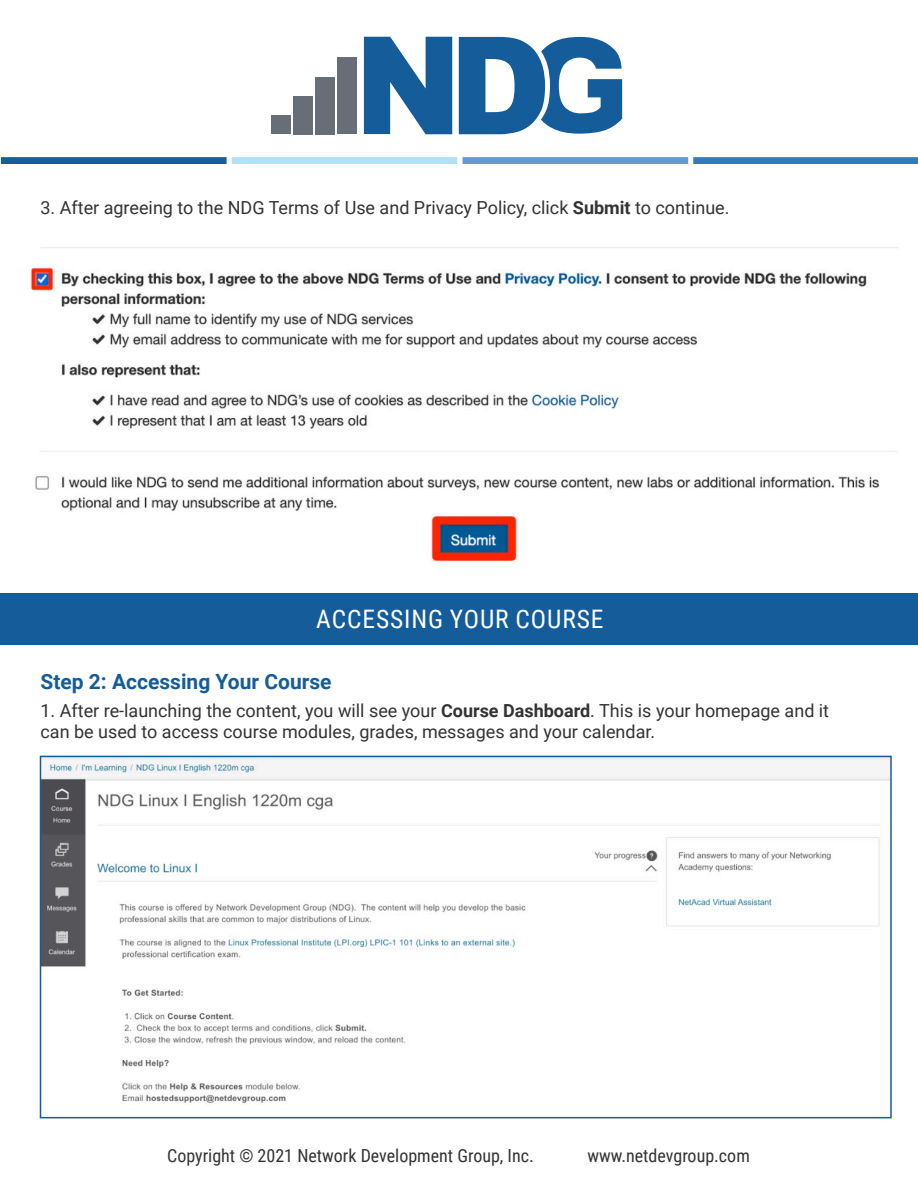
<style>
.page{position:relative;width:918px;height:1188px;background:#fff}
.page>*{position:absolute;margin:0;border:0;box-sizing:border-box;transform-origin:0 0}
.t1{font:25.5px "Roboto Condensed";letter-spacing:.035em;color:#fff}
.Steps{font:700 21px "Roboto";color:#155d9a}
.Body{font:18px/21px "Roboto";color:#333}
.t2{font:18px "Roboto Condensed";color:#333}
.s1{font-weight:700}
</style>
<div class="page">
<svg style="left:459px;top:37px;width:163px;height:97px"></svg>
<svg style="left:364px;top:37px;width:88px;height:97px"></svg>
<div style="left:338px;top:58px;width:19px;height:76px;background:#686e77"></div>
<div style="left:316px;top:77px;width:19px;height:57px;background:#686e77"></div>
<div style="left:293px;top:96px;width:19px;height:38px;background:#686e77"></div>
<div style="left:271px;top:115px;width:19px;height:19px;background:#686e77"></div>
<div style="left:1px;top:157px;width:226px;height:7px;background:#155f9b"></div>
<div style="left:232px;top:157px;width:225px;height:7px;background:#b1e0f7"></div>
<div style="left:463px;top:157px;width:225px;height:7px;background:#6599d1"></div>
<div style="left:693px;top:157px;width:225px;height:7px;background:#317cba"></div>
<img style="left:30px;top:247px;width:868px;height:315px">
<div style="left:0;top:593px;width:918px;height:52px;background:#155d9a"></div>
<img style="left:43px;top:759px;width:846px;height:344px">
<div style="left:40px;top:756px;width:852px;height:362px;border:2px solid #155d9a"></div>
<p class="Body" style="left:40px;top:196px;width:691px">3. After agreeing to the NDG Terms of Use and Privacy Policy, click <span class="s1">Submit</span> to continue.</p>
<p class="t1" style="left:316px;top:601px;width:289px">ACCESSING YOUR COURSE</p>
<p class="Steps" style="left:40px;top:667px;width:293px">Step 2: Accessing Your Course</p>
<p class="Body" style="left:40px;top:700px;width:790px">1. After re-launching the content, you will see your <span class="s1">Course Dashboard</span>. This is your homepage and it can be used to access course modules, grades, messages and your calendar.</p>
<p class="t2" style="left:167px;top:1143px;width:368px">Copyright © 2021 Network Development Group, Inc.</p>
<p class="t2" style="left:587px;top:1143px;width:164px">www.netdevgroup.com</p>
</div>
